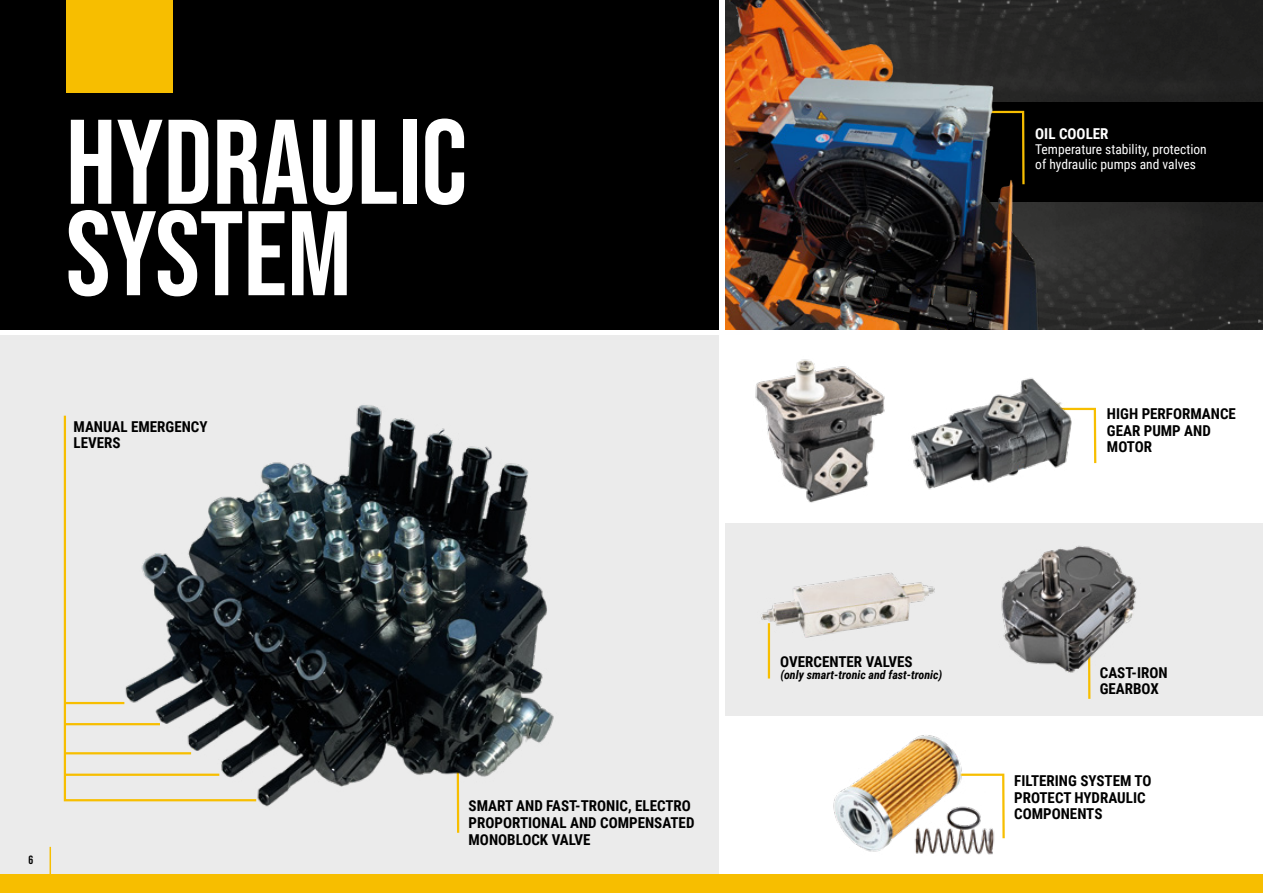
<style>
.page{position:relative;width:1263px;height:893px;background:#fff}
.page>*{position:absolute;margin:0;border:0;box-sizing:border-box;transform-origin:0 0}
.t1{font:120px/91.5px "Bebas Neue";color:#fff}
.t2{font:700 15px/16.5px "Roboto Condensed";color:#000}
.t3{font:700 15px "Roboto Condensed";color:#fff}
.t4{font:13.5px/15px "Roboto Condensed";color:#fff}
.t5{font:italic 700 12px "Roboto Condensed";color:#000}
.t6{font:12px "Bebas Neue";color:#000}
</style>
<div class="page">
<div style="left:0;top:0;width:719px;height:532px;background:#000"></div>
<div style="left:0;top:874px;width:1263px;height:19px;background:#f7be00"></div>
<div style="left:0;top:335px;width:719px;height:539px;background:#ebebeb"></div>
<img style="left:1097px;top:0;width:166px;height:330px">
<div style="left:931px;top:102px;width:332px;height:99px;background:#000"></div>
<hr style="left:50px;top:847px;width:1px;height:46px;background:#f7be00">
<img style="left:725px;top:0;width:372px;height:330px">
<hr style="left:1262px;top:335px;width:1px;height:539px;background:#ebebeb">
<div style="left:725px;top:523px;width:538px;height:193px;background:#ebebeb"></div>
<hr style="left:1088px;top:619px;width:2px;height:80px;background:#f7be00">
<hr style="left:457px;top:753px;width:2px;height:80px;background:#f7be00">
<img style="left:1001px;top:545px;width:136px;height:131px">
<hr style="left:768px;top:623px;width:2px;height:55px;background:#f7be00">
<img style="left:761px;top:573px;width:174px;height:68px">
<svg style="left:999px;top:773px;width:6px;height:66px"></svg>
<svg style="left:1080px;top:407px;width:17px;height:57px"></svg>
<img style="left:833px;top:735px;width:166px;height:120px">
<img style="left:755px;top:359px;width:130px;height:144px">
<img style="left:258px;top:405px;width:296px;height:407px">
<img style="left:911px;top:378px;width:169px;height:112px">
<svg style="left:63px;top:415px;width:195px;height:387px"></svg>
<div style="left:66px;top:0;width:106px;height:92px;background:#f7be00"></div>
<h1 class="t1" style="left:66px;top:115px;width:403px">HYDRAULIC<br>SYSTEM</h1>
<p class="t3" style="left:1035px;top:123px;width:75px">OIL COOLER</p>
<p class="t4" style="left:1035px;top:141px;width:173px">Temperature stability, protection of hydraulic pumps and valves</p>
<p class="t2" style="left:73px;top:417px;width:136px">MANUAL EMERGENCY<br>LEVERS</p>
<p class="t2" style="left:1107px;top:405px;width:130px">HIGH PERFORMANCE<br>GEAR PUMP AND<br>MOTOR</p>
<p class="t6" style="left:30px;top:853px;width:6px">6</p>
<p class="t2" style="left:469px;top:797px;width:227px">SMART AND FAST-TRONIC, ELECTRO<br>PROPORTIONAL AND COMPENSATED<br>MONOBLOCK VALVE</p>
<p class="t2" style="left:780px;top:653px;width:134px">OVERCENTER VALVES</p>
<p class="t5" style="left:780px;top:667px;width:164px">(only smart-tronic and fast-tronic)</p>
<p class="t2" style="left:1100px;top:663px;width:69px">CAST-IRON<br>GEARBOX</p>
<p class="t2" style="left:1014px;top:772px;width:139px">FILTERING SYSTEM TO<br>PROTECT HYDRAULIC<br>COMPONENTS</p>
</div>
